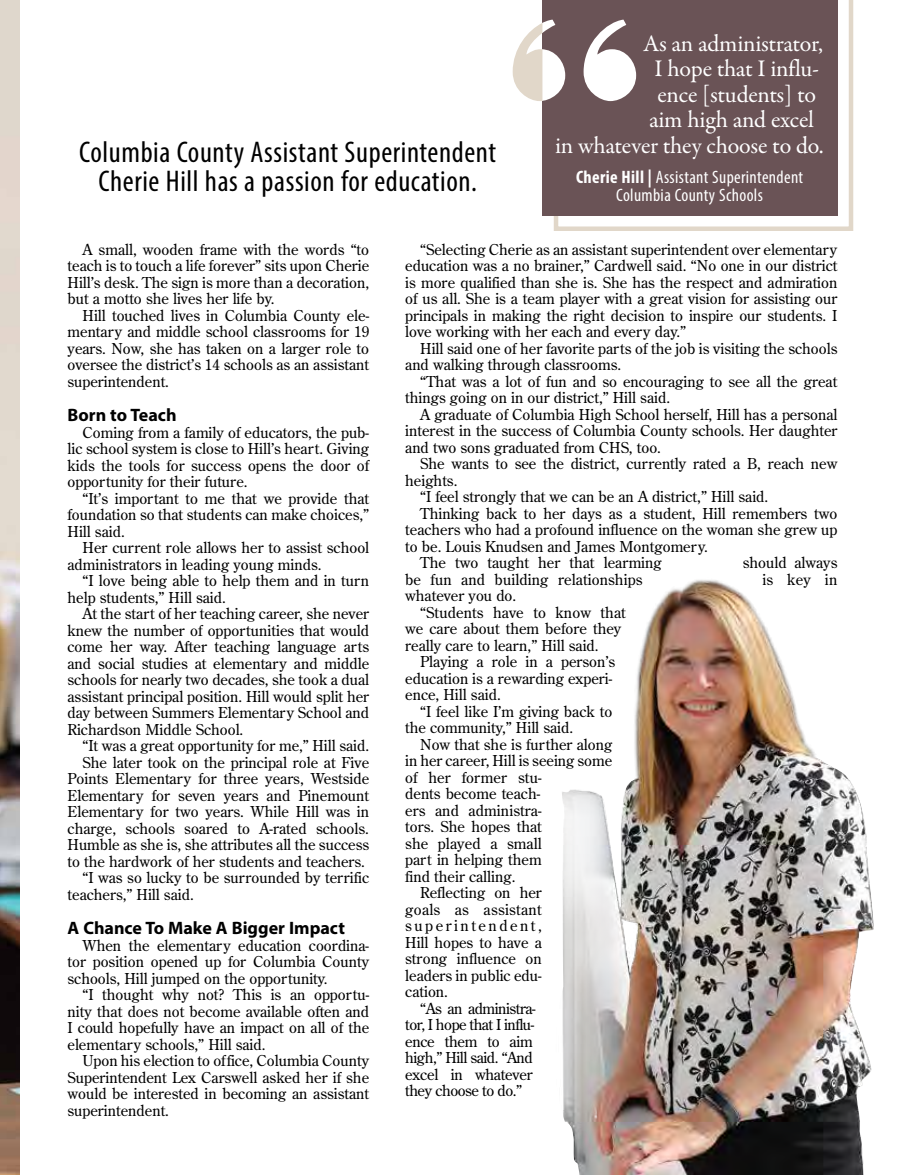
<style>
.page{position:relative;width:905px;height:1175px;background:#fff}
.page>*{position:absolute;margin:0;border:0;box-sizing:border-box;transform-origin:0 0}
.t1{font:condensed 30px/28.5px "Myriad Pro";letter-spacing:.02em;color:#000;text-align:center}
.t2{font:24px "Garamond Premr Pro";letter-spacing:-.015em;color:#fff}
.t3{font:condensed 18px/18px "Myriad Pro";letter-spacing:.02em;color:#fff;text-align:center}
.t4{font:700 18px "Myriad Pro";color:#000}
.t5{font:15px/16.5px "Century Old Style Std";color:#000;text-align:justify}
.t6{font:15px "Century Old Style Std";letter-spacing:-.03em;color:#000}
.t7{font:15px "Century Old Style Std";letter-spacing:.02em;color:#000}
.t8{font:15px "Century Old Style Std";letter-spacing:.165em;color:#000}
.t9{font:15px "Century Old Style Std";letter-spacing:-.02em;color:#000}
.s1{font-weight:700}
</style>
<div class="page">
<svg style="left:553px;top:0;width:300px;height:231px"></svg>
<div style="left:542px;top:0;width:295px;height:216px;background:#6a5356"></div>
<img style="left:0;top:0;width:19px;height:1174px">
<svg style="left:512px;top:20px;width:124px;height:81px"></svg>
<img style="left:562px;top:580px;width:312px;height:594px">
<h1 class="t1" style="left:79px;top:138px;width:418px">Columbia County Assistant Superintendent<br>Cherie Hill has a passion for education.</h1>
<h2 class="t2" style="left:643px;top:29px;width:181px">As an administrator,</h2>
<h2 class="t2" style="left:654px;top:54px;width:166px">I hope that I influ-</h2>
<h2 class="t2" style="left:657px;top:80px;width:160px">ence [students] to</h2>
<h2 class="t2" style="left:649px;top:105px;width:167px">aim high and excel</h2>
<h2 class="t2" style="left:555px;top:131px;width:270px">in whatever they choose to do.</h2>
<p class="t3" style="left:576px;top:168px;width:228px"><span class="s1">Cherie Hill |</span> Assistant Superintendent<br>Columbia County Schools</p>
<p class="t5" style="left:68px;top:241px;width:303px;text-indent:15px">A small, wooden frame with the words “to teach is to touch a life forever” sits upon Cherie Hill’s desk. The sign is more than a decoration, but a motto she lives her life by.</p>
<p class="t5" style="left:68px;top:307px;width:303px;text-indent:15px">Hill touched lives in Columbia County ele&shy;mentary and middle school classrooms for 19 years. Now, she has taken on a larger role to oversee the district’s 14 schools as an assistant superintendent.</p>
<p class="t4" style="left:68px;top:403px;width:111px">Born to Teach</p>
<p class="t5" style="left:68px;top:424px;width:303px;text-indent:15px">Coming from a family of educators, the pub&shy;lic school system is close to Hill’s heart. Giving kids the tools for success opens the door of opportunity for their future.</p>
<p class="t5" style="left:68px;top:490px;width:303px;text-indent:15px">“It’s important to me that we provide that foundation so that students can make choices,” Hill said.</p>
<p class="t5" style="left:68px;top:539px;width:303px;text-indent:15px">Her current role allows her to assist school administrators in leading young minds.</p>
<p class="t5" style="left:68px;top:572px;width:303px;text-indent:15px">“I love being able to help them and in turn help students,” Hill said.</p>
<p class="t5" style="left:68px;top:605px;width:303px;text-indent:15px">At the start of her teaching career, she never knew the number of opportunities that would come her way. After teaching language arts and social studies at elementary and middle schools for nearly two decades, she took a dual assistant principal position. Hill would split her day between Summers Elementary School and Richardson Middle School.</p>
<p class="t5" style="left:82px;top:737px;width:288px">“It was a great opportunity for me,” Hill said.</p>
<p class="t5" style="left:82px;top:754px;width:288px">She later took on the principal role at Five</p>
<p class="t5" style="left:68px;top:770px;width:303px">Points Elementary for three years, Westside</p>
<p class="t5" style="left:68px;top:787px;width:303px">Elementary for seven years and Pinemount</p>
<p class="t5" style="left:68px;top:803px;width:303px">Elementary for two years. While Hill was in</p>
<p class="t5" style="left:68px;top:820px;width:303px">charge, schools soared to A-rated schools.</p>
<p class="t5" style="left:68px;top:836px;width:303px">Humble as she is, she attributes all the success</p>
<p class="t5" style="left:68px;top:853px;width:299px">to the hardwork of her students and teachers.</p>
<p class="t5" style="left:82px;top:869px;width:288px">“I was so lucky to be surrounded by terrific</p>
<p class="t5" style="left:68px;top:886px;width:128px">teachers,” Hill said.</p>
<p class="t4" style="left:68px;top:916px;width:279px">A Chance To Make A Bigger Impact</p>
<p class="t5" style="left:68px;top:937px;width:303px;text-indent:15px">When the elementary education coordina&shy;tor position opened up for Columbia County schools, Hill jumped on the opportunity.</p>
<p class="t5" style="left:68px;top:986px;width:303px;text-indent:15px">“I thought why not? This is an opportu&shy;nity that does not become available often and I could hopefully have an impact on all of the elementary schools,” Hill said.</p>
<p class="t5" style="left:68px;top:1052px;width:303px;text-indent:15px">Upon his election to office, Columbia County Superintendent Lex Carswell asked her if she would be interested in becoming an assistant superintendent.</p>
<p class="t5" style="left:405px;top:241px;width:434px;text-indent:15px">“Selecting Cherie as an assistant superintendent over elementary education was a no brainer,” Cardwell said. “No one in our district is more qualified than she is. She has the respect and admiration of us all. She is a team player with a great vision for assisting our principals in making the right decision to inspire our students. I love working with her each and every day.”</p>
<p class="t5" style="left:405px;top:340px;width:433px;text-indent:15px">Hill said one of her favorite parts of the job is visiting the schools and walking through classrooms.</p>
<p class="t5" style="left:405px;top:373px;width:433px;text-indent:15px">“That was a lot of fun and so encouraging to see all the great things going on in our district,” Hill said.</p>
<p class="t5" style="left:405px;top:406px;width:434px;text-indent:15px">A graduate of Columbia High School herself, Hill has a personal interest in the success of Columbia County schools. Her daughter and two sons graduated from CHS, too.</p>
<p class="t5" style="left:420px;top:455px;width:418px">She wants to see the district, currently rated a B, reach new</p>
<p class="t5" style="left:405px;top:472px;width:54px">heights.</p>
<p class="t5" style="left:420px;top:488px;width:349px">“I feel strongly that we can be an A district,” Hill said.</p>
<p class="t5" style="left:420px;top:505px;width:418px">Thinking back to her days as a student, Hill remembers two</p>
<p class="t5" style="left:405px;top:521px;width:434px">teachers who had a profound influence on the woman she grew up</p>
<p class="t5" style="left:405px;top:538px;width:304px">to be. Louis Knudsen and James Montgomery.</p>
<p class="t5" style="left:420px;top:554px;width:243px">The two taught her that learming</p>
<p class="t5" style="left:742px;top:554px;width:96px">should always</p>
<p class="t5" style="left:405px;top:571px;width:239px">be fun and building relationships</p>
<p class="t5" style="left:762px;top:571px;width:77px">is key in</p>
<p class="t5" style="left:405px;top:587px;width:113px">whatever you do.</p>
<p class="t5" style="left:420px;top:604px;width:207px">“Students have to know that</p>
<p class="t5" style="left:405px;top:620px;width:218px">we care about them before they</p>
<p class="t5" style="left:405px;top:637px;width:195px">really care to learn,” Hill said.</p>
<p class="t5" style="left:420px;top:653px;width:196px">Playing a role in a person’s</p>
<p class="t5" style="left:405px;top:670px;width:209px">education is a rewarding experi-</p>
<p class="t5" style="left:405px;top:686px;width:97px">ence, Hill said.</p>
<p class="t5" style="left:420px;top:703px;width:193px">“I feel like I’m giving back to</p>
<p class="t5" style="left:405px;top:719px;width:169px">the community,” Hill said.</p>
<p class="t5" style="left:420px;top:736px;width:193px">Now that she is further along</p>
<p class="t5" style="left:405px;top:752px;width:208px">in her career, Hill is seeing some</p>
<p class="t5" style="left:405px;top:769px;width:138px">of her former stu-</p>
<p class="t5" style="left:405px;top:785px;width:136px">dents become teach-</p>
<p class="t5" style="left:405px;top:802px;width:138px">ers and administra-</p>
<p class="t5" style="left:405px;top:818px;width:138px">tors. She hopes that</p>
<p class="t5" style="left:405px;top:835px;width:138px">she played a small</p>
<p class="t5" style="left:405px;top:851px;width:138px">part in helping them</p>
<p class="t5" style="left:405px;top:868px;width:112px">find their calling.</p>
<p class="t5" style="left:420px;top:884px;width:123px">Reflecting on her</p>
<p class="t7" style="left:405px;top:899px;width:138px">goals as assistant</p>
<p class="t8" style="left:405px;top:916px;width:138px">superintendent,</p>
<p class="t5" style="left:405px;top:934px;width:138px">Hill hopes to have a</p>
<p class="t5" style="left:405px;top:950px;width:138px">strong influence on</p>
<p class="t5" style="left:405px;top:967px;width:138px">leaders in public edu-</p>
<p class="t5" style="left:405px;top:983px;width:44px">cation.</p>
<p class="t6" style="left:420px;top:998px;width:117px">“As an administra-</p>
<p class="t6" style="left:405px;top:1015px;width:131px">tor, I hope that I influ-</p>
<p class="t9" style="left:405px;top:1031px;width:129px">ence them to aim</p>
<p class="t6" style="left:405px;top:1048px;width:129px">high,” Hill said. “And</p>
<p class="t5" style="left:405px;top:1066px;width:129px">excel in whatever</p>
<p class="t6" style="left:405px;top:1081px;width:118px">they choose to do.”</p>
</div>
